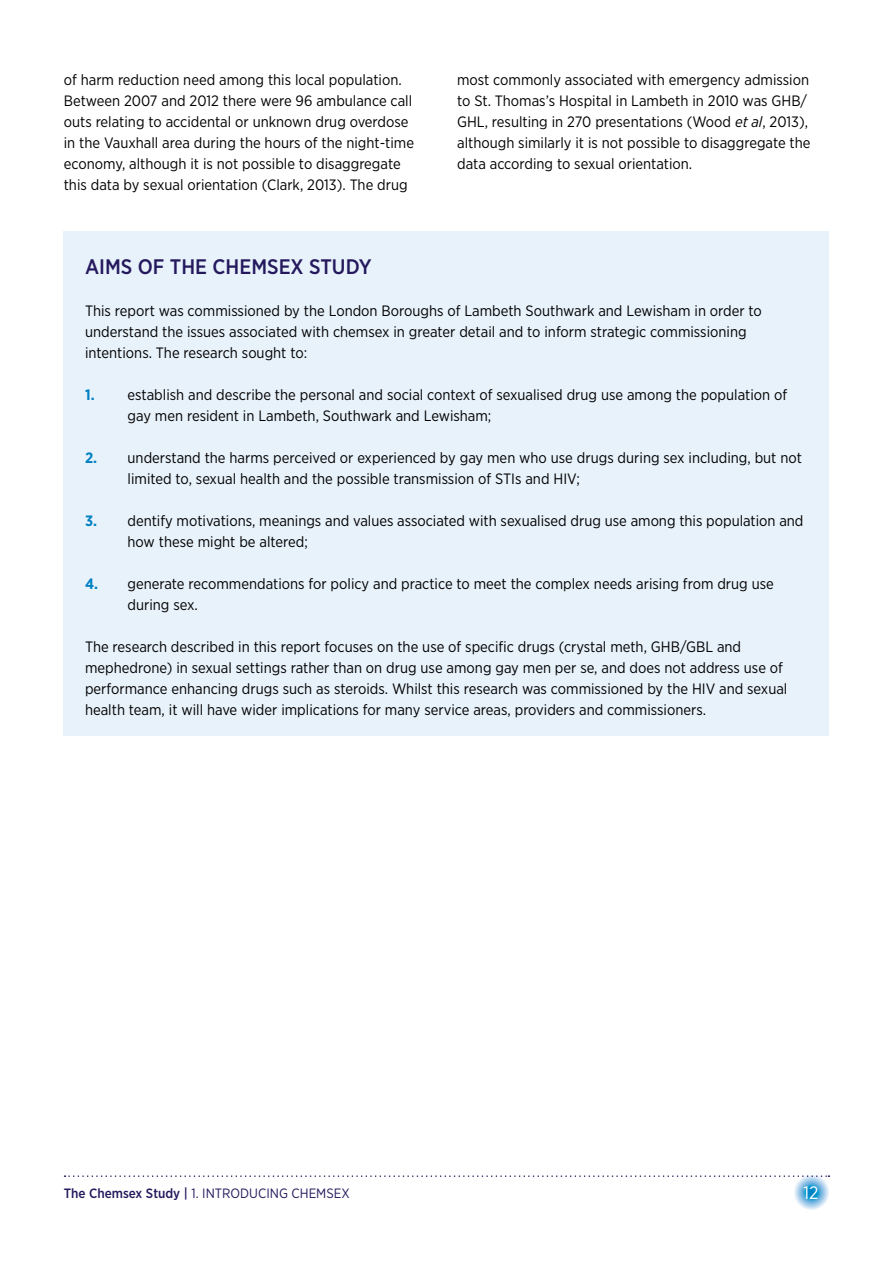
<style>
.page{position:relative;width:893px;height:1263px;background:#fff}
.page>*{position:absolute;margin:0;border:0;box-sizing:border-box;transform-origin:0 0}
.t1{font:500 21px "Gotham Narrow";color:#24195d}
.t2{font:18px "Gotham Narrow";color:#fff}
.t3{font:15px/21px "Gotham Narrow";color:#000}
.t4{font:13.5px "Gotham Narrow";color:#24195d}
.s1{font-style:italic}
.s2{font-weight:700;color:#0081c3}
.s3{font-weight:500}
</style>
<div class="page">
<div style="left:64px;top:232px;width:765px;height:504px;background:#e8f2fb"></div>
<svg style="left:793px;top:1174px;width:36px;height:36px"></svg>
<svg style="left:65px;top:1175px;width:764px;height:2px"></svg>
<p class="t3" style="left:64px;top:69px;width:352px">of harm reduction need among this local population.<br>Between 2007 and 2012 there were 96 ambulance call outs relating to accidental or unknown drug overdose in the Vauxhall area during the hours of the night-time economy, although it is not possible to disaggregate this data by sexual orientation (Clark, 2013). The drug</p>
<p class="t3" style="left:457px;top:69px;width:355px">most commonly associated with emergency admission to St. Thomas’s Hospital in Lambeth in 2010 was GHB/ GHL, resulting in 270 presentations (Wood <span class="s1">et al</span>, 2013), although similarly it is not possible to disaggregate the data according to sexual orientation.</p>
<h1 class="t1" style="left:85px;top:253px;width:288px">AIMS OF THE CHEMSEX STUDY</h1>
<p class="t3" style="left:85px;top:300px;width:678px">This report was commissioned by the London Boroughs of Lambeth Southwark and Lewisham in order to understand the issues associated with chemsex in greater detail and to inform strategic commissioning intentions. The research sought to:</p>
<p class="t3" style="left:128px;top:384px;width:661px;text-indent:-43px"><span class="s2">1.</span> establish and describe the personal and social context of sexualised drug use among the population of gay men resident in Lambeth, Southwark and Lewisham;</p>
<p class="t3" style="left:128px;top:447px;width:676px;text-indent:-43px"><span class="s2">2.</span> understand the harms perceived or experienced by gay men who use drugs during sex including, but not limited to, sexual health and the possible transmission of STIs and HIV;</p>
<p class="t3" style="left:128px;top:510px;width:677px;text-indent:-43px"><span class="s2">3.</span> dentify motivations, meanings and values associated with sexualised drug use among this population and how these might be altered;</p>
<p class="t3" style="left:128px;top:573px;width:648px;text-indent:-43px"><span class="s2">4.</span> generate recommendations for policy and practice to meet the complex needs arising from drug use during sex.</p>
<p class="t3" style="left:85px;top:636px;width:704px">The research described in this report focuses on the use of specific drugs (crystal meth, GHB/GBL and mephedrone) in sexual settings rather than on drug use among gay men per se, and does not address use of performance enhancing drugs such as steroids. Whilst this research was commissioned by the HIV and sexual health team, it will have wider implications for many service areas, providers and commissioners.</p>
<p class="t4" style="left:64px;top:1185px;width:287px"><span class="s3">The Chemsex Study |</span> 1. INTRODUCING CHEMSEX</p>
<p class="t2" style="left:804px;top:1181px;width:17px">12</p>
</div>
